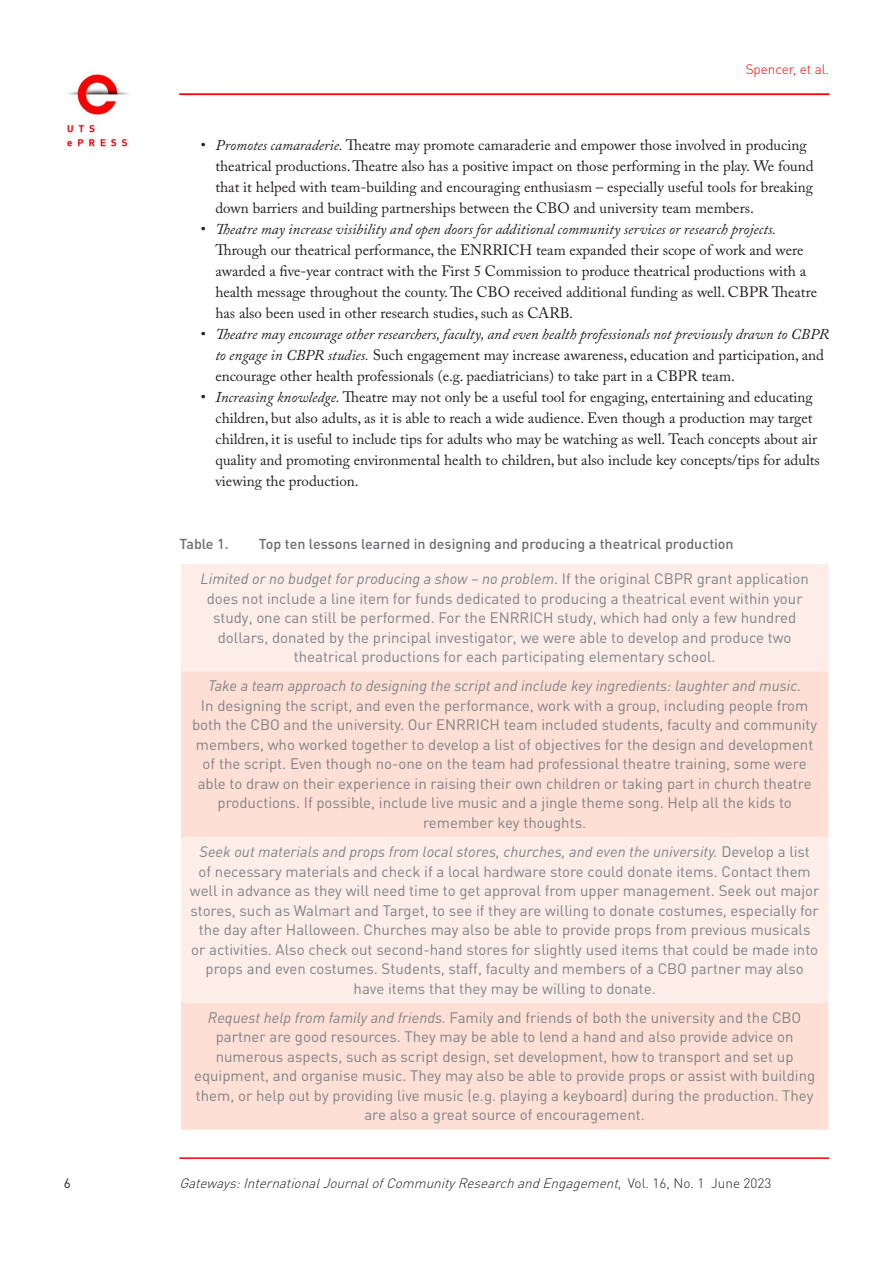
<style>
.page{position:relative;width:893px;height:1263px;background:#fff}
.page>*{position:absolute;margin:0;border:0;box-sizing:border-box;transform-origin:0 0}
.t1{font:15px/19.5px "DIN";color:#808285;text-align:center}
.t2{font:15px/21px "Adobe Caslon Pro";color:#231f20}
.t3{font:italic 15px "DIN";color:#808285}
.t4{font:500 14.25px "DIN";color:#6c6d70}
.t5{font:italic 300 13.5px "DIN Pro";color:#231f20}
.t6{font:300 13.5px "DIN Pro";color:#fe0000}
.t7{font:13.5px "DIN Pro";color:#231f20}
.s1{font-style:italic}
.s2{font-style:normal}
</style>
<div class="page">
<div style="left:181px;top:564px;width:647px;height:107px;background:#fdede8"></div>
<svg style="left:181px;top:671px;width:647px;height:459px;background:#fde4db"></svg>
<img style="left:66px;top:74px;width:63px;height:74px">
<hr style="left:179px;top:94px;width:650px;height:1px;background:#fe0000">
<hr style="left:179px;top:1157px;width:650px;height:2px;background:#fe0000">
<p class="t6" style="left:746px;top:60px;width:85px">Spencer, et al.</p>
<p class="t2" style="left:215px;top:134px;width:600px;text-indent:-15px">• <span class="s1">Promotes camaraderie.</span> Theatre may promote camaraderie and empower those involved in producing theatrical productions. Theatre also has a positive impact on those performing in the play. We found that it helped with team-building and encouraging enthusiasm – especially useful tools for breaking down barriers and building partnerships between the CBO and university team members.</p>
<p class="t2" style="left:215px;top:218px;width:603px;text-indent:-15px">• <span class="s1">Theatre may increase visibility and open doors for additional community services or research projects.<br></span>Through our theatrical performance, the ENRRICH team expanded their scope of work and were awarded a five-year contract with the First 5 Commission to produce theatrical productions with a health message throughout the county. The CBO received additional funding as well. CBPR Theatre has also been used in other research studies, such as CARB.</p>
<p class="t2" style="left:215px;top:323px;width:615px;text-indent:-15px">• <span class="s1">Theatre may encourage other researchers, faculty, and even health professionals not previously drawn to CBPR to engage in CBPR studies.</span> Such engagement may increase awareness, education and participation, and encourage other health professionals (e.g. paediatricians) to take part in a CBPR team.</p>
<p class="t2" style="left:215px;top:386px;width:606px;text-indent:-15px">• <span class="s1">Increasing knowledge.</span> Theatre may not only be a useful tool for engaging, entertaining and educating children, but also adults, as it is able to reach a wide audience. Even though a production may target children, it is useful to include tips for adults who may be watching as well. Teach concepts about air quality and promoting environmental health to children, but also include key concepts/tips for adults viewing the production.</p>
<p class="t4" style="left:179px;top:534px;width:51px">Table 1.</p>
<p class="t4" style="left:259px;top:534px;width:476px">Top ten lessons learned in designing and producing a theatrical production</p>
<p class="t1" style="left:201px;top:569px;width:610px"><span class="s1">Limited or no budget for producing a show – no problem</span>. If the original CBPR grant application does not include a line item for funds dedicated to producing a theatrical event within your study, one can still be performed. For the ENRRICH study, which had only a few hundred dollars, donated by the principal investigator, we were able to develop and produce two theatrical productions for each participating elementary school.</p>
<p class="t3" style="left:208px;top:677px;width:595px">Take a team approach to designing the script and include key ingredients: laughter and music.</p>
<p class="t1" style="left:192px;top:696px;width:627px">In designing the script, and even the performance, work with a group, including people from both the CBO and the university. Our ENRRICH team included students, faculty and community members, who worked together to develop a list of objectives for the design and development of the script. Even though no-one on the team had professional theatre training, some were able to draw on their experience in raising their own children or taking part in church theatre productions. If possible, include live music and a jingle theme song. Help all the kids to remember key thoughts.</p>
<p class="t1" style="left:190px;top:842px;width:631px"><span class="s1">Seek out materials and props from local stores, churches, and even the university.</span> Develop a list<br>of necessary materials and check if a local hardware store could donate items. Contact them well in advance as they will need time to get approval from upper management. Seek out major stores, such as Walmart and Target, to see if they are willing to donate costumes, especially for the day after Halloween. Churches may also be able to provide props from previous musicals or activities. Also check out second-hand stores for slightly used items that could be made into props and even costumes. Students, staff, faculty and members of a CBO partner may also have items that they may be willing to donate.</p>
<p class="t1" style="left:194px;top:1008px;width:623px"><span class="s1">Request help from family and friends.</span> Family and friends of both the university and the CBO partner are good resources. They may be able to lend a hand and also provide advice on numerous aspects, such as script design, set development, how to transport and set up equipment, and organise music. They may also be able to provide props or assist with building them, or help out by providing live music (e.g. playing a keyboard) during the production. They are also a great source of encouragement.</p>
<p class="t7" style="left:64px;top:1174px;width:9px">6</p>
<p class="t5" style="left:179px;top:1174px;width:593px">Gateways:InternationalJournalofCommunityResearchandEngagement<span class="s2">, Vo l . 1 6 , N o . 1 J u n e 2 0 2 3</span></p>
</div>
